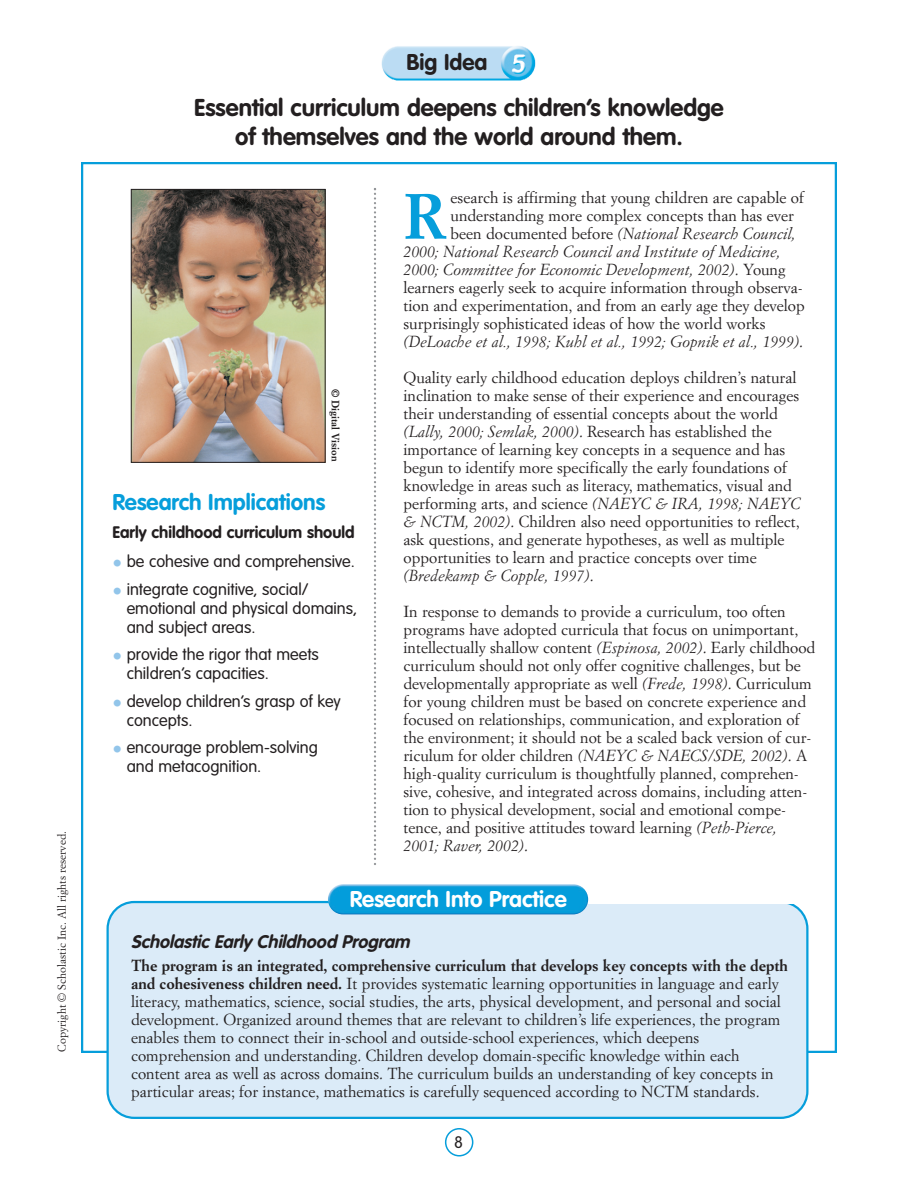
<style>
.page{position:relative;width:918px;height:1188px;background:#fff}
.page>*{position:absolute;margin:0;border:0;box-sizing:border-box;transform-origin:0 0}
.t1{font:700 62.7px "Simoncini Garamond";color:#069edb}
.t2{font:700 24px/28.8px "VAG Rounded";color:#231f20;text-align:center}
.t3{font:700 22.5px "VAG Rounded";color:#fff}
.t4{font:700 22.5px "VAG Rounded";color:#069edb}
.t5{font:700 22.5px "VAG Rounded";color:#231f20}
.t6{font:italic 700 18px "VAG Rounded";color:#231f20}
.t7{font:300 16.5px/18.8px "VAG Rounded";color:#231f20}
.t8{font:700 16.5px "VAG Rounded";color:#231f20}
.t9{font:15.75px/18px "Simoncini Garamond";color:#231f20}
.t10{font:italic 15.75px "Simoncini Garamond";color:#231f20}
.t11{font:11.25px "Simoncini Garamond";color:#231f20}
.t12{font:700 10.5px "Simoncini Garamond";color:#231f20}
.s1{font-weight:900;font-size:19.5px;color:#92c5ea}
.s2{font-style:normal}
.s3{font-style:italic}
.s4{font-weight:700}
</style>
<div class="page">
<div style="left:106px;top:901px;width:702px;height:218px;background:#dbebf8"></div>
<img style="left:381px;top:46px;width:155px;height:35px">
<img style="left:133px;top:191px;width:191px;height:270px">
<div style="left:131px;top:189px;width:195px;height:274px;border:1px solid #231f20"></div>
<div style="left:402px;top:189px;width:416px;height:715px;background:#fff"></div>
<svg style="left:374px;top:188px;width:2px;height:677px"></svg>
<img style="left:328px;top:884px;width:260px;height:30px">
<svg style="left:445px;top:1128px;width:28px;height:29px"></svg>
<p class="t11" style="left:57px;top:1052px;width:222px;rotate:-90deg">Copyright © Scholastic Inc. All rights reserved.</p>
<h3 class="t5" style="left:407px;top:52px;width:82px">Big Idea</h3>
<h2 class="t2" style="left:194px;top:95px;width:531px">Essential curriculum deepens children’s knowledge of themselves and the world around them.</h2>
<p class="t12" style="left:340px;top:389px;width:74px;rotate:90deg">© Digital Vision</p>
<h3 class="t4" style="left:112px;top:493px;width:214px">Research Implications</h3>
<p class="t8" style="left:112px;top:525px;width:244px">Early childhood curriculum should</p>
<p class="t7" style="left:112px;top:553px;width:244px"><span class="s1">•</span> be cohesive and comprehensive.</p>
<p class="t7" style="left:127px;top:581px;width:232px;text-indent:-14px"><span class="s1">•</span> integrate cognitive, social/ emotional and physical domains, and subject areas.</p>
<p class="t7" style="left:127px;top:646px;width:194px;text-indent:-14px"><span class="s1">•</span> provide the rigor that meets children’s capacities.</p>
<p class="t7" style="left:127px;top:693px;width:216px;text-indent:-14px"><span class="s1">•</span> develop children’s grasp of key concepts.</p>
<p class="t7" style="left:127px;top:739px;width:193px;text-indent:-14px"><span class="s1">•</span> encourage problem-solving and metacognition.</p>
<h1 class="t1" style="left:404px;top:190px;width:46px">R</h1>
<p class="t9" style="left:451px;top:189px;width:355px">esearch is affirming that young children are capable of</p>
<p class="t9" style="left:451px;top:207px;width:345px">understanding more complex concepts than has ever</p>
<p class="t10" style="left:451px;top:226px;width:347px"><span class="s2">been documented before</span> (National Research Council,</p>
<p class="t10" style="left:403px;top:244px;width:379px">2000; National Research Council and Institute of Medicine,</p>
<p class="t10" style="left:403px;top:262px;width:384px">2000; Committee for Economic Development, 2002)<span class="s2">. Young</span></p>
<p class="t9" style="left:403px;top:279px;width:401px">learners eagerly seek to acquire information through observa-</p>
<p class="t9" style="left:403px;top:297px;width:403px">tion and experimentation, and from an early age they develop</p>
<p class="t9" style="left:403px;top:315px;width:364px">surprisingly sophisticated ideas of how the world works</p>
<p class="t10" style="left:403px;top:335px;width:401px">(DeLoache et al., 1998; Kuhl et al., 1992; Gopnik et al., 1999)<span class="s2">.</span></p>
<p class="t9" style="left:403px;top:369px;width:399px">Quality early childhood education deploys children’s natural inclination to make sense of their experience and encourages their understanding of essential concepts about the world <span class="s3">(Lally, 2000; Semlak, 2000)</span>. Research has established the importance of learning key concepts in a sequence and has begun to identify more specifically the early foundations of knowledge in areas such as literacy, mathematics, visual and performing arts, and science <span class="s3">(NAEYC &amp; IRA, 1998; NAEYC &amp; NCTM, 2002)</span>. Children also need opportunities to reflect, ask questions, and generate hypotheses, as well as multiple opportunities to learn and practice concepts over time <span class="s3">(Bredekamp &amp; Copple, 1997)</span>.</p>
<p class="t9" style="left:403px;top:603px;width:413px">In response to demands to provide a curriculum, too often programs have adopted curricula that focus on unimportant, intellectually shallow content <span class="s3">(Espinosa, 2002)</span>. Early childhood curriculum should not only offer cognitive challenges, but be developmentally appropriate as well <span class="s3">(Frede, 1998)</span>. Curriculum for young children must be based on concrete experience and focused on relationships, communication, and exploration of the environment; it should not be a scaled back version of cur&shy;riculum for older children <span class="s3">(NAEYC &amp; NAECS/SDE, 2002)</span>. A high-quality curriculum is thoughtfully planned, comprehen&shy;sive, cohesive, and integrated across domains, including atten&shy;tion to physical development, social and emotional compe&shy;tence, and positive attitudes toward learning <span class="s3">(Peth-Pierce, 2001; Raver, 2002)</span>.</p>
<h3 class="t3" style="left:350px;top:890px;width:218px">Research Into Practice</h3>
<p class="t6" style="left:131px;top:934px;width:280px">Scholastic Early Childhood Program</p>
<p class="t9" style="left:131px;top:958px;width:658px"><span class="s4">The program is an integrated, comprehensive curriculum that develops key concepts with the depth and cohesiveness children need.</span> It provides systematic learning opportunities in language and early literacy, mathematics, science, social studies, the arts, physical development, and personal and social development. Organized around themes that are relevant to children’s life experiences, the program enables them to connect their in-school and outside-school experiences, which deepens comprehension and understanding. Children develop domain-specific knowledge within each content area as well as across domains. The curriculum builds an understanding of key concepts in particular areas; for instance, mathematics is carefully sequenced according to NCTM standards.</p>
<p class="t7" style="left:454px;top:1134px;width:10px">8</p>
</div>
